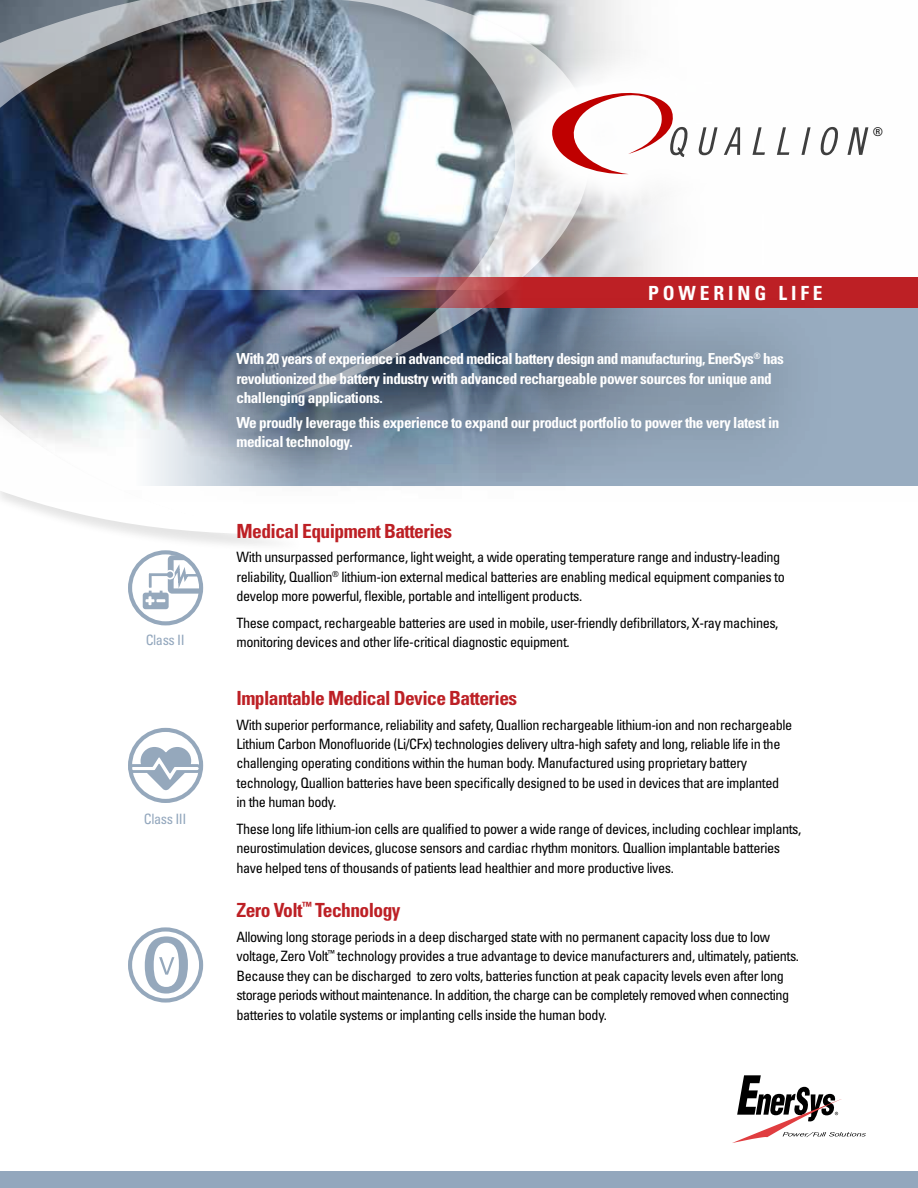
<style>
.page{position:relative;width:918px;height:1188px;background:#fff}
.page>*{position:absolute;margin:0;border:0;box-sizing:border-box;transform-origin:0 0}
.t1{font:700 condensed 19.5px "Univers";letter-spacing:-.03em;color:#bd2025}
.t2{font:700 condensed 19.5px "Univers";letter-spacing:.2em;color:#fff}
.t3{font:700 condensed 15.15px/19.4px "Univers";letter-spacing:-.03em;color:#fff}
.t4{font:condensed 14.25px/19.5px "Univers";letter-spacing:-.03em;color:#000}
.t5{font:condensed 14.25px "Univers";letter-spacing:-.03em;color:#93a7bd}
.t6{font:condensed 12px "Univers";color:#000}
</style>
<div class="page">
<img style="left:609px;top:0;width:309px;height:278px">
<div style="left:0;top:291px;width:918px;height:195px;background:#93a7bd"></div>
<div style="left:0;top:1172px;width:918px;height:16px;background:#93a7bd"></div>
<svg style="left:732px;top:1075px;width:134px;height:68px"></svg>
<div style="left:0;top:0;width:609px;height:553px;background:#000;opacity:.2"></div>
<img style="left:0;top:0;width:596px;height:536px">
<svg style="left:501px;top:41px;width:417px;height:185px"></svg>
<svg style="left:698px;top:127px;width:20px;height:28px"></svg>
<svg style="left:724px;top:127px;width:16px;height:28px"></svg>
<svg style="left:752px;top:127px;width:13px;height:28px"></svg>
<svg style="left:777px;top:127px;width:12px;height:28px"></svg>
<svg style="left:801px;top:127px;width:10px;height:28px"></svg>
<svg style="left:819px;top:127px;width:20px;height:28px"></svg>
<svg style="left:847px;top:127px;width:21px;height:28px"></svg>
<svg style="left:549px;top:90px;width:140px;height:84px"></svg>
<svg style="left:348px;top:278px;width:570px;height:30px;background:#b43139"></svg>
<div style="left:180px;top:296px;width:654px;height:210px;background:#000;opacity:.8"></div>
<div style="left:128px;top:550px;width:75px;height:75px;border:4px solid #95a8bc;border-radius:50%"></div>
<svg style="left:143px;top:555px;width:58px;height:54px"></svg>
<svg style="left:128px;top:747px;width:74px;height:43px"></svg>
<div style="left:128px;top:728px;width:75px;height:75px;border:4px solid #95a8bc;border-radius:50%"></div>
<div style="left:128px;top:927px;width:75px;height:76px;border:4px solid #95a8bc;border-radius:50%"></div>
<svg style="left:145px;top:936px;width:43px;height:58px"></svg>
<p class="t6" style="left:873px;top:124px;width:11px">®</p>
<p class="t5" style="left:146px;top:631px;width:40px">Class II</p>
<p class="t5" style="left:144px;top:810px;width:44px">Class III</p>
<h1 class="t2" style="left:648px;top:281px;width:176px">POWERING LIFE</h1>
<p class="t3" style="left:237px;top:349px;width:549px">With 20 years of experience in advanced medical battery design and manufacturing, EnerSys<sup>®</sup> has revolutionized the battery industry with advanced rechargeable power sources for unique and challenging applications.</p>
<p class="t3" style="left:237px;top:412px;width:544px">We proudly leverage this experience to expand our product portfolio to power the very latest in medical technology.</p>
<h1 class="t1" style="left:237px;top:519px;width:217px">Medical Equipment Batteries</h1>
<p class="t4" style="left:237px;top:547px;width:550px">With unsurpassed performance, light weight, a wide operating temperature range and industry-leading reliability, Quallion<sup>®</sup> lithium-ion external medical batteries are enabling medical equipment companies to develop more powerful, flexible, portable and intelligent products.</p>
<p class="t4" style="left:237px;top:613px;width:543px">These compact, rechargeable batteries are used in mobile, user-friendly defibrillators, X-ray machines, monitoring devices and other life-critical diagnostic equipment.</p>
<h1 class="t1" style="left:237px;top:686px;width:282px">Implantable Medical Device Batteries</h1>
<p class="t4" style="left:237px;top:714px;width:557px">With superior performance, reliability and safety, Quallion rechargeable lithium-ion and non rechargeable Lithium Carbon Monofluoride (Li/CFx) technologies delivery ultra-high safety and long, reliable life in the challenging operating conditions within the human body. Manufactured using proprietary battery technology, Quallion batteries have been specifically designed to be used in devices that are implanted in the human body.</p>
<p class="t4" style="left:237px;top:819px;width:566px">These long life lithium-ion cells are qualified to power a wide range of devices, including cochlear implants, neurostimulation devices, glucose sensors and cardiac rhythm monitors. Quallion implantable batteries have helped tens of thousands of patients lead healthier and more productive lives.</p>
<h1 class="t1" style="left:237px;top:898px;width:166px">Zero Volt<sup>™</sup> Technology</h1>
<p class="t4" style="left:237px;top:927px;width:564px">Allowing long storage periods in a deep discharged state with no permanent capacity loss due to low voltage, Zero Volt<sup>™</sup> technology provides a true advantage to device manufacturers and, ultimately, patients.<br>Because they can be discharged to zero volts, batteries function at peak capacity levels even after long storage periods without maintenance. In addition, the charge can be completely removed when connecting batteries to volatile systems or implanting cells inside the human body.</p>
</div>
